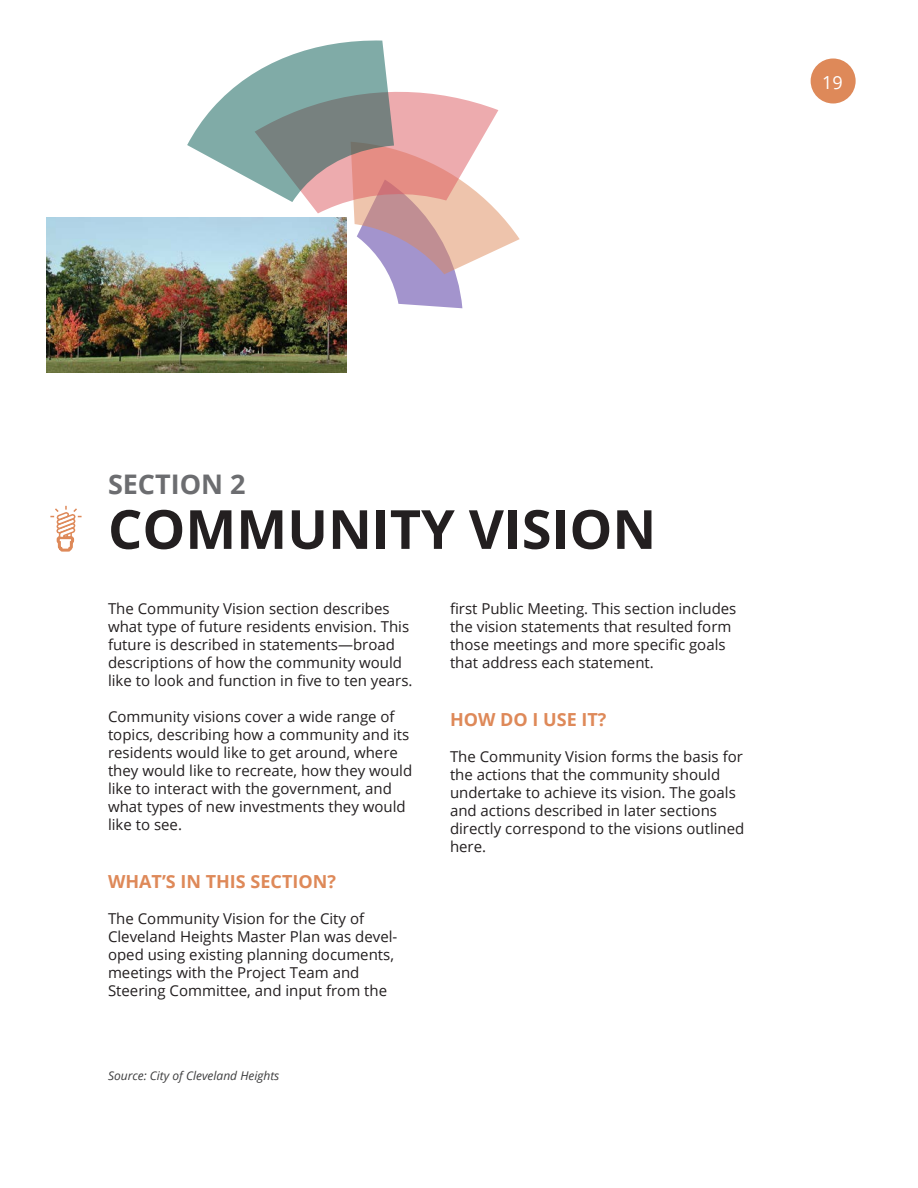
<style>
.page{position:relative;width:918px;height:1188px;background:#fff}
.page>*{position:absolute;margin:0;border:0;box-sizing:border-box;transform-origin:0 0}
.Section_Header{font:700 54px "Open Sans";color:#231f20}
.t1{font:700 27px "Open Sans";color:#6c6d70}
.Sub_Sub_Header_LJ__2{font:700 18px "Open Sans";color:#de8959}
.t2{font:18px "Open Sans";color:#fff}
.Body__2_Col{font:15px/18px "Open Sans";color:#231f20}
.Source{font:italic 12px "Open Sans";color:#3e3e3f}
</style>
<div class="page">
<div style="left:811px;top:59px;width:45px;height:45px;background:#de8959;border-radius:50%"></div>
<img style="left:46px;top:218px;width:300px;height:154px">
<svg style="left:187px;top:40px;width:333px;height:268px"></svg>
<svg style="left:50px;top:506px;width:32px;height:46px"></svg>
<p class="t2" style="left:822px;top:71px;width:22px">19</p>
<p class="t1" style="left:108px;top:465px;width:32px">SECTION</p>
<p class="t1" style="left:230px;top:465px;width:17px">2</p>
<p class="Section_Header" style="left:108px;top:491px;width:75px">COMMUNITY</p>
<p class="Section_Header" style="left:469px;top:491px;width:65px">VISION</p>
<p class="Body__2_Col" style="left:108px;top:600px;width:306px">The Community Vision section describes what type of future residents envision. This future is described in statements—broad descriptions of how the community would like to look and function in five to ten years.</p>
<p class="Body__2_Col" style="left:108px;top:708px;width:306px">Community visions cover a wide range of topics, describing how a community and its residents would like to get around, where they would like to recreate, how they would like to interact with the government, and what types of new investments they would like to see.</p>
<p class="Sub_Sub_Header_LJ__2" style="left:108px;top:869px;width:229px">WHAT’S IN THIS SECTION?</p>
<p class="Body__2_Col" style="left:108px;top:909px;width:291px">The Community Vision for the City of Cleveland Heights Master Plan was devel&shy;oped using existing planning documents, meetings with the Project Team and Steering Committee, and input from the</p>
<p class="Source" style="left:108px;top:1067px;width:173px">Source: City of Cleveland Heights</p>
<p class="Body__2_Col" style="left:450px;top:600px;width:288px">first Public Meeting. This section includes the vision statements that resulted form those meetings and more specific goals that address each statement.</p>
<p class="Sub_Sub_Header_LJ__2" style="left:450px;top:707px;width:158px">HOW DO I USE IT?</p>
<p class="Body__2_Col" style="left:450px;top:747px;width:296px">The Community Vision forms the basis for the actions that the community should undertake to achieve its vision. The goals and actions described in later sections directly correspond to the visions outlined here.</p>
</div>
